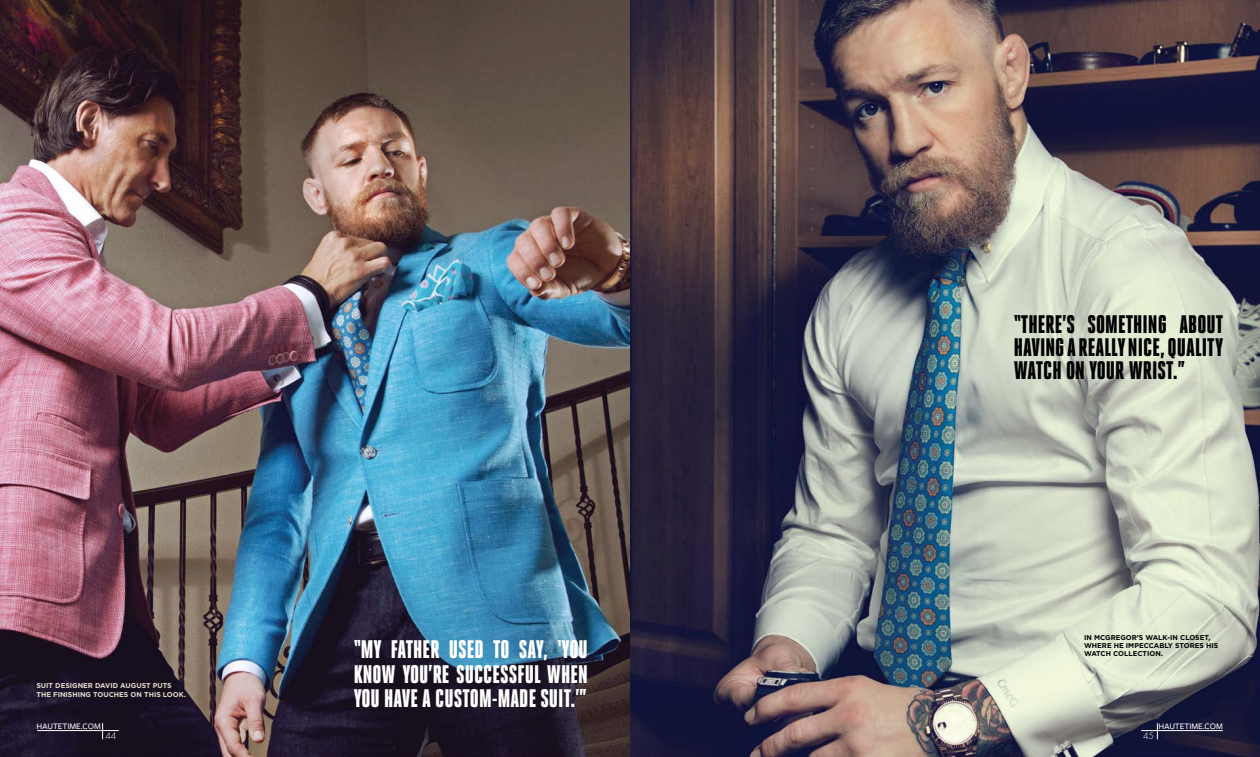
<style>
.page{position:relative;width:1260px;height:757px;background:#fff}
.page>*{position:absolute;margin:0;border:0;box-sizing:border-box;transform-origin:0 0}
.t1{font:900 25.38px/24.5px "Heroic Condensed";color:#fff;text-align:justify}
.t2{font:900 25.38px/22.8px "Heroic Condensed";color:#000;text-align:justify}
.t3{font:500 8.75px "Freight Sans";color:#fff}
.t4{font:300 8.75px "Futura";color:#fff}
.t5{font:700 7px/8.4px "Gotham HTF";color:#000}
.t6{font:700 7px/8.4px "Gotham HTF";color:#e7dbce}
</style>
<div class="page">
<img style="left:0;top:0;width:1260px;height:756px">
<svg style="left:1157px;top:723px;width:1px;height:16px"></svg>
<hr style="left:1141px;top:730px;width:82px;height:1px;background:#fff">
<hr style="left:37px;top:730px;width:82px;height:1px;background:#fff">
<svg style="left:102px;top:723px;width:1px;height:16px"></svg>
<p class="t6" style="left:37px;top:681px;width:151px">SUIT DESIGNER DAVID AUGUST PUTS<br>THE FINISHING TOUCHES ON THIS LOOK.</p>
<p class="t2" style="left:1014px;top:313px;width:211px">“THERE’S SOMETHING ABOUT HAVING A REALLY NICE, QUALITY WATCH ON YOUR WRIST.”</p>
<p class="t1" style="left:354px;top:637px;width:236px">“MY FATHER USED TO SAY, ‘YOU KNOW YOU’RE SUCCESSFUL WHEN YOU HAVE A CUSTOM-MADE SUIT.’”</p>
<p class="t5" style="left:1084px;top:632px;width:136px">IN MCGREGOR’S WALK-IN CLOSET,<br>WHERE HE IMPECCABLY STORES HIS<br>WATCH COLLECTION.</p>
<p class="t3" style="left:37px;top:721px;width:66px">HAUTETIME.COM</p>
<p class="t3" style="left:1159px;top:721px;width:66px">HAUTETIME.COM</p>
<p class="t4" style="left:106px;top:730px;width:12px">44</p>
<p class="t4" style="left:1143px;top:730px;width:12px">45</p>
</div>
